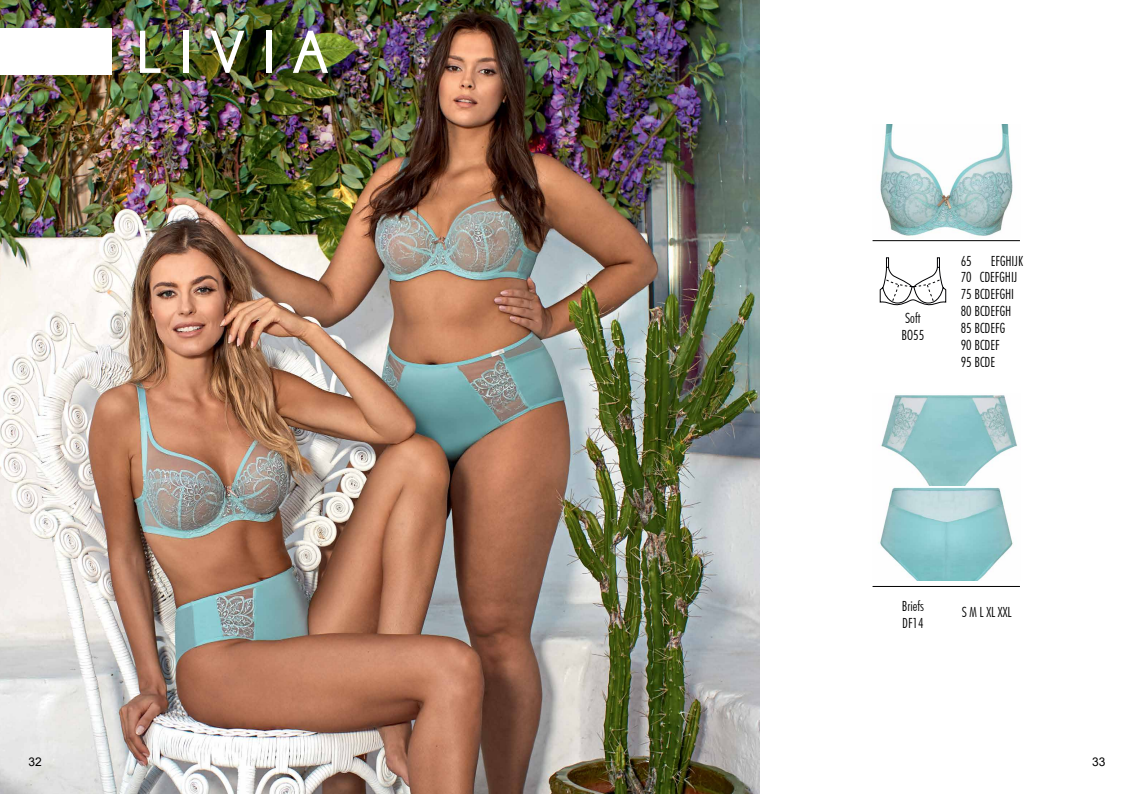
<style>
.page{position:relative;width:1134px;height:794px;background:#fff}
.page>*{position:absolute;margin:0;border:0;box-sizing:border-box;transform-origin:0 0}
.t1{font:700 60px "Champagne&Limousines";letter-spacing:.3em;color:#fff}
.t2{font:300 condensed 14px/16.8px "Futura BT";color:#000}
.t3{font:12px "Arial";color:#000}
</style>
<div class="page">
<img style="left:0;top:0;width:760px;height:794px">
<hr style="left:872px;top:586px;width:148px;height:1px;background:#000">
<hr style="left:872px;top:240px;width:148px;height:1px;background:#000">
<svg style="left:880px;top:257px;width:66px;height:49px"></svg>
<img style="left:878px;top:395px;width:140px;height:185px">
<img style="left:880px;top:125px;width:133px;height:111px">
<div style="left:0;top:28px;width:111px;height:47px;background:#fff"></div>
<h1 class="t1" style="left:137px;top:19px;width:193px">LIVIA</h1>
<p class="t2" style="left:902px;top:309px;width:24px">Soft<br>BO55</p>
<p class="t2" style="left:961px;top:252px;width:64px;text-indent:30px">EFGHIJK<br>70 CDEFGHIJ<br>75 BCDEFGHI<br>80 BCDEFGH<br>85 BCDEFG<br>90 BCDEF<br>95 BCDE</p>
<p class="t2" style="left:961px;top:252px;width:12px">65</p>
<p class="t2" style="left:902px;top:597px;width:23px">Briefs<br>DF14</p>
<p class="t2" style="left:962px;top:603px;width:51px">S M L XL XXL</p>
<p class="t3" style="left:28px;top:753px;width:15px">32</p>
<p class="t3" style="left:1092px;top:753px;width:15px">33</p>
</div>
